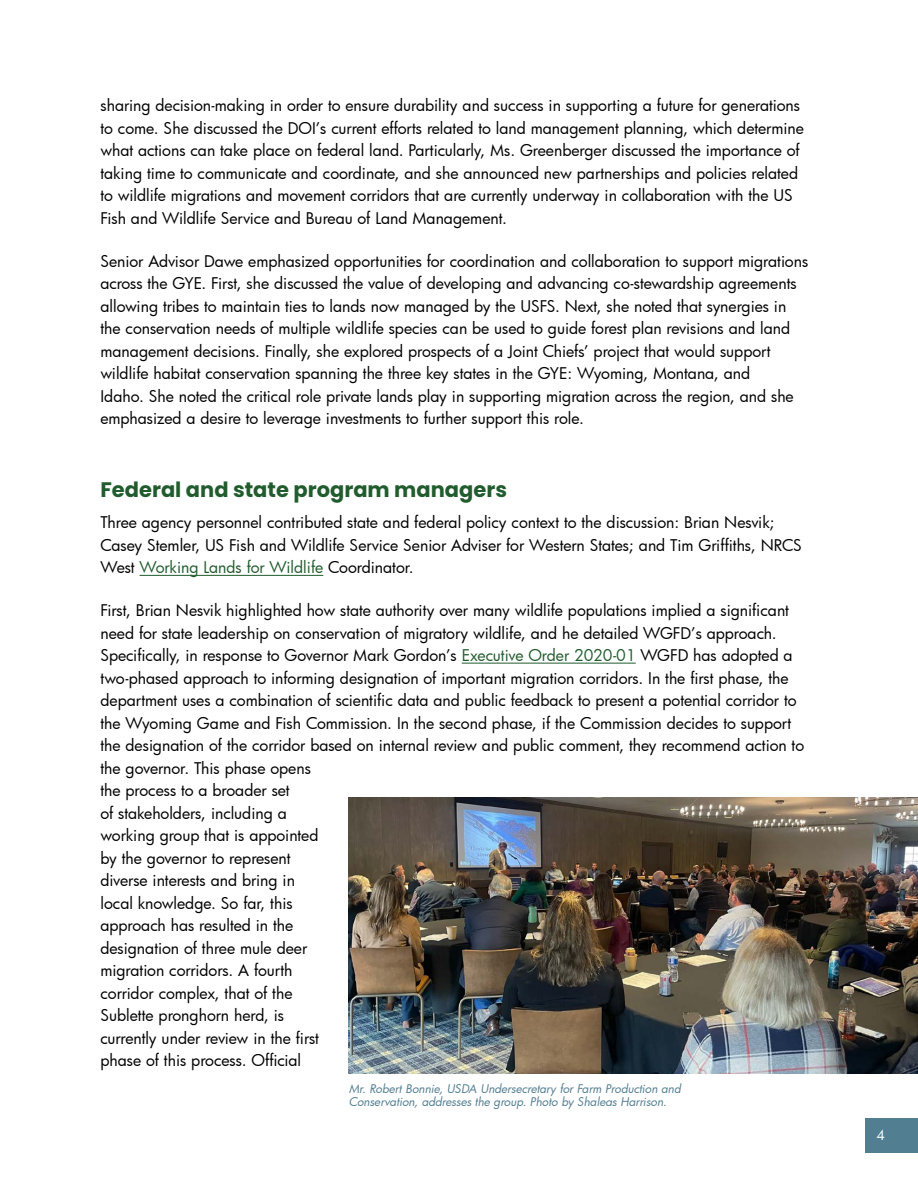
<style>
.page{position:relative;width:918px;height:1188px;background:#fff}
.page>*{position:absolute;margin:0;border:0;box-sizing:border-box;transform-origin:0 0}
.t1{font:700 21px "Poppins";color:#215c2e}
.t2{font:15.75px/22.5px "Futura";color:#000}
.t3{font:13.8px "Futura";color:#fff}
.t4{font:italic 11.7px/13.5px "Futura";letter-spacing:-.005em;color:#527e92}
.s1{color:#215c2e}
</style>
<div class="page">
<div style="left:865px;top:1119px;width:53px;height:34px;background:#527e92"></div>
<hr style="left:140px;top:575px;width:183px;height:1px;background:#215c2e">
<hr style="left:462px;top:663px;width:174px;height:1px;background:#215c2e">
<img style="left:349px;top:797px;width:569px;height:277px">
<p class="t2" style="left:100px;top:94px;width:705px">sharing decision-making in order to ensure durability and success in supporting a future for generations to come. She discussed the DOI’s current efforts related to land management planning, which determine what actions can take place on federal land. Particularly, Ms. Greenberger discussed the importance of taking time to communicate and coordinate, and she announced new partnerships and policies related to wildlife migrations and movement corridors that are currently underway in collaboration with the US Fish and Wildlife Service and Bureau of Land Management.</p>
<p class="t2" style="left:100px;top:249px;width:709px">Senior Advisor Dawe emphasized opportunities for coordination and collaboration to support migrations across the GYE. First, she discussed the value of developing and advancing co-stewardship agreements allowing tribes to maintain ties to lands now managed by the USFS. Next, she noted that synergies in the conservation needs of multiple wildlife species can be used to guide forest plan revisions and land management decisions. Finally, she explored prospects of a Joint Chiefs’ project that would support wildlife habitat conservation spanning the three key states in the GYE: Wyoming, Montana, and<br>Idaho. She noted the critical role private lands play in supporting migration across the region, and she emphasized a desire to leverage investments to further support this role.</p>
<h1 class="t1" style="left:100px;top:477px;width:408px">Federal and state program managers</h1>
<p class="t2" style="left:100px;top:511px;width:703px">Three agency personnel contributed state and federal policy context to the discussion: Brian Nesvik;<br>Casey Stemler, US Fish and Wildlife Service Senior Adviser for Western States; and Tim Griffiths, NRCS<br>West <span class="s1">Working Lands for Wildlife</span> Coordinator.</p>
<p class="t2" style="left:100px;top:599px;width:705px">First, Brian Nesvik highlighted how state authority over many wildlife populations implied a significant need for state leadership on conservation of migratory wildlife, and he detailed WGFD’s approach.<br>Specifically, in response to Governor Mark Gordon’s <span class="s1">Executive Order 2020-01</span> WGFD has adopted a two-phased approach to informing designation of important migration corridors. In the first phase, the department uses a combination of scientific data and public feedback to present a potential corridor to the Wyoming Game and Fish Commission. In the second phase, if the Commission decides to support the designation of the corridor based on internal review and public comment, they recommend action to the governor. This phase opens<br>the process to a broader set<br>of stakeholders, including a<br>working group that is appointed<br>by the governor to represent<br>diverse interests and bring in<br>local knowledge. So far, this<br>approach has resulted in the<br>designation of three mule deer<br>migration corridors. A fourth<br>corridor complex, that of the<br>Sublette pronghorn herd, is<br>currently under review in the first<br>phase of this process. Official</p>
<p class="t4" style="left:349px;top:1082px;width:334px">Mr. Robert Bonnie, USDA Undersecretary for Farm Production and<br>Conservation, addresses the group. Photo by Shaleas Harrison.</p>
<p class="t3" style="left:876px;top:1125px;width:10px">4</p>
</div>
